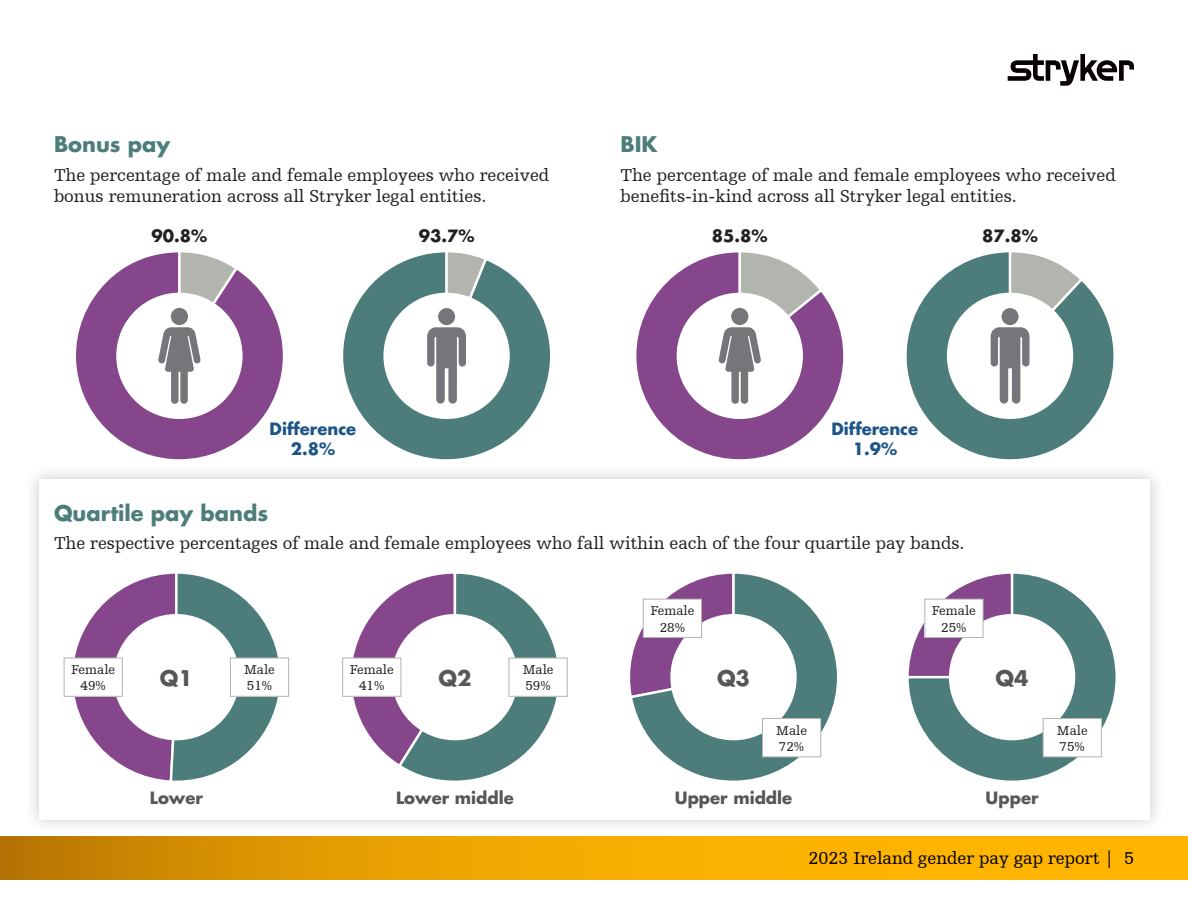
<style>
.page{position:relative;width:1188px;height:918px;background:#fff}
.page>*{position:absolute;margin:0;border:0;box-sizing:border-box;transform-origin:0 0}
.t1{font:700 21px "Futura For Stryker";color:#4c7d7a}
.t2{font:700 21px "Futura For Stryker";color:#575757}
.t3{font:18px/21.6px "Humanist Slabserif 712 BT";color:#231f20}
.t4{font:18px "Humanist Slabserif 712 BT";color:#000}
.t5{font:700 16.5px "Futura For Stryker";color:#575757}
.t6{font:700 16.5px "Futura For Stryker";color:#1c5587}
.t7{font:700 16.5px "Futura For Stryker";color:#231f20}
.t8{font:13.5px "Humanist Slabserif 712 BT";color:#231f20}
</style>
<div class="page">
<svg style="left:0;top:836px;width:1188px;height:44px;background:#eca400"></svg>
<svg style="left:1008px;top:54px;width:126px;height:32px"></svg>
<div style="left:24px;top:464px;width:1141px;height:370px;background:#231f20;opacity:.25"></div>
<div style="left:39px;top:479px;width:1110px;height:340px;background:#fff"></div>
<svg style="left:328px;top:254px;width:237px;height:220px"></svg>
<div style="left:383px;top:293px;width:127px;height:126px;background:#fff;border-radius:50%"></div>
<svg style="left:427px;top:252px;width:62px;height:152px"></svg>
<svg style="left:60px;top:254px;width:239px;height:221px"></svg>
<div style="left:116px;top:293px;width:127px;height:126px;background:#fff;border-radius:50%"></div>
<svg style="left:158px;top:252px;width:82px;height:152px"></svg>
<svg style="left:619px;top:254px;width:238px;height:223px"></svg>
<div style="left:677px;top:293px;width:126px;height:126px;background:#fff;border-radius:50%"></div>
<svg style="left:718px;top:252px;width:107px;height:152px"></svg>
<svg style="left:893px;top:254px;width:233px;height:219px"></svg>
<div style="left:947px;top:293px;width:126px;height:126px;background:#fff;border-radius:50%"></div>
<svg style="left:991px;top:252px;width:94px;height:152px"></svg>
<svg style="left:69px;top:573px;width:214px;height:208px"></svg>
<div style="left:113px;top:614px;width:127px;height:126px;background:#fff;border-radius:50%"></div>
<svg style="left:342px;top:573px;width:220px;height:208px"></svg>
<div style="left:392px;top:614px;width:126px;height:126px;background:#fff;border-radius:50%"></div>
<svg style="left:630px;top:573px;width:207px;height:208px"></svg>
<div style="left:670px;top:614px;width:127px;height:126px;background:#fff;border-radius:50%"></div>
<svg style="left:908px;top:573px;width:208px;height:208px"></svg>
<div style="left:949px;top:614px;width:126px;height:126px;background:#fff;border-radius:50%"></div>
<div style="left:64px;top:658px;width:58px;height:38px;background:#fff"></div>
<div style="left:64px;top:658px;width:59px;height:39px;border:1px solid #b2b4ae"></div>
<div style="left:230px;top:658px;width:59px;height:38px;background:#fff"></div>
<div style="left:230px;top:658px;width:59px;height:39px;border:1px solid #b2b4ae"></div>
<div style="left:343px;top:658px;width:58px;height:38px;background:#fff"></div>
<div style="left:342px;top:658px;width:59px;height:39px;border:1px solid #b2b4ae"></div>
<div style="left:509px;top:658px;width:58px;height:38px;background:#fff"></div>
<div style="left:509px;top:658px;width:59px;height:39px;border:1px solid #b2b4ae"></div>
<div style="left:643px;top:599px;width:59px;height:38px;background:#fff"></div>
<div style="left:643px;top:599px;width:59px;height:39px;border:1px solid #b2b4ae"></div>
<div style="left:763px;top:719px;width:58px;height:38px;background:#fff"></div>
<div style="left:762px;top:718px;width:59px;height:39px;border:1px solid #b2b4ae"></div>
<div style="left:925px;top:599px;width:58px;height:38px;background:#fff"></div>
<div style="left:924px;top:599px;width:59px;height:39px;border:1px solid #b2b4ae"></div>
<div style="left:1043px;top:719px;width:58px;height:38px;background:#fff"></div>
<div style="left:1043px;top:718px;width:59px;height:39px;border:1px solid #b2b4ae"></div>
<p class="t1" style="left:54px;top:130px;width:118px">Bonus pay</p>
<p class="t3" style="left:54px;top:164px;width:497px">The percentage of male and female employees who received bonus remuneration across all Stryker legal entities.</p>
<p class="t1" style="left:621px;top:130px;width:38px">BIK</p>
<p class="t3" style="left:621px;top:164px;width:497px">The percentage of male and female employees who received benefits-in-kind across all Stryker legal entities.</p>
<p class="t7" style="left:152px;top:225px;width:57px">90.8%</p>
<p class="t7" style="left:419px;top:225px;width:57px">93.7%</p>
<p class="t7" style="left:712px;top:225px;width:57px">85.8%</p>
<p class="t7" style="left:982px;top:225px;width:57px">87.8%</p>
<p class="t6" style="left:270px;top:418px;width:88px">Difference</p>
<p class="t6" style="left:291px;top:437px;width:46px">2.8%</p>
<p class="t6" style="left:832px;top:418px;width:88px">Difference</p>
<p class="t6" style="left:853px;top:437px;width:46px">1.9%</p>
<p class="t1" style="left:54px;top:499px;width:216px">Quartile pay bands</p>
<p class="t3" style="left:54px;top:532px;width:912px">The respective percentages of male and female employees who fall within each of the four quartile pay bands.</p>
<p class="t8" style="left:71px;top:662px;width:46px">Female</p>
<p class="t8" style="left:81px;top:678px;width:27px">49%</p>
<p class="t8" style="left:650px;top:603px;width:46px">Female</p>
<p class="t8" style="left:660px;top:619px;width:27px">28%</p>
<p class="t8" style="left:932px;top:603px;width:46px">Female</p>
<p class="t8" style="left:941px;top:619px;width:27px">25%</p>
<p class="t8" style="left:244px;top:662px;width:32px">Male</p>
<p class="t8" style="left:247px;top:678px;width:27px">51%</p>
<p class="t8" style="left:350px;top:662px;width:46px">Female</p>
<p class="t8" style="left:359px;top:678px;width:27px">41%</p>
<p class="t8" style="left:523px;top:662px;width:32px">Male</p>
<p class="t8" style="left:525px;top:678px;width:27px">59%</p>
<p class="t2" style="left:160px;top:664px;width:35px">Q1</p>
<p class="t2" style="left:438px;top:664px;width:35px">Q2</p>
<p class="t2" style="left:717px;top:664px;width:35px">Q3</p>
<p class="t2" style="left:996px;top:664px;width:35px">Q4</p>
<p class="t8" style="left:776px;top:722px;width:32px">Male</p>
<p class="t8" style="left:779px;top:738px;width:27px">72%</p>
<p class="t5" style="left:150px;top:787px;width:55px">Lower</p>
<p class="t5" style="left:396px;top:787px;width:119px">Lower middle</p>
<p class="t5" style="left:675px;top:787px;width:119px">Upper middle</p>
<p class="t5" style="left:986px;top:787px;width:54px">Upper</p>
<p class="t8" style="left:1057px;top:722px;width:32px">Male</p>
<p class="t8" style="left:1060px;top:738px;width:27px">75%</p>
<p class="t4" style="left:808px;top:847px;width:327px">2023 Ireland gender pay gap report | 5</p>
</div>
